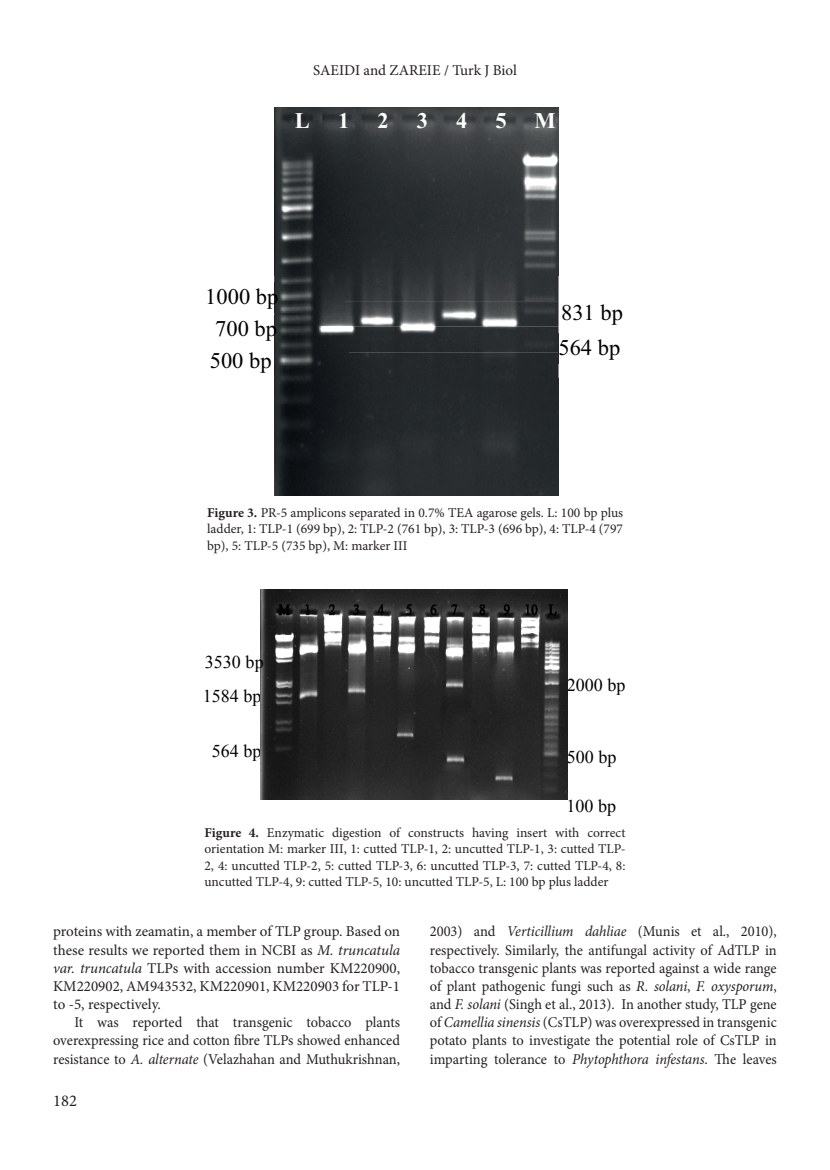
<style>
.page{position:relative;width:830px;height:1170px;background:#fff}
.page>*{position:absolute;margin:0;border:0;box-sizing:border-box;transform-origin:0 0}
.t1{font:22.5px/32.4px "Times New Roman";color:#000001;text-align:center}
.t2{font:700 22.5px "Times New Roman";color:#fff}
.t3{font:18px "Times New Roman";color:#000}
.t4{font:16.5px "Minion Pro";color:#231f20}
.t5{font:15px/18.1px "Minion Pro";color:#231f20;text-align:justify;scale:.96 1}
.t6{font:15px/18.1px "Minion Pro";color:#231f20;text-align:justify}
.t7{font:13.5px/16.5px "Minion Pro";color:#231f20;text-align:justify}
.s1{font-weight:700}
.s2{font-style:italic}
</style>
<div class="page">
<img style="left:274px;top:144px;width:284px;height:352px">
<img style="left:274px;top:107px;width:285px;height:37px">
<img style="left:274px;top:283px;width:70px;height:29px">
<img style="left:274px;top:315px;width:80px;height:30px">
<svg style="left:558px;top:334px;width:1px;height:29px"></svg>
<img style="left:567px;top:746px;width:1px;height:21px">
<img style="left:567px;top:674px;width:1px;height:20px">
<img style="left:260px;top:740px;width:1px;height:20px">
<img style="left:260px;top:685px;width:1px;height:20px">
<img style="left:261px;top:589px;width:306px;height:210px">
<img style="left:260px;top:651px;width:24px;height:21px">
<p class="t6" style="left:313px;top:61px;width:205px">SAEIDI and ZAREIE / Turk J Biol</p>
<p class="t2" style="left:295px;top:105px;width:16px">L</p>
<p class="t2" style="left:338px;top:105px;width:52px">1 2</p>
<p class="t2" style="left:416px;top:105px;width:13px">3</p>
<p class="t2" style="left:456px;top:105px;width:101px">4 5 M</p>
<p class="t1" style="left:205px;top:280px;width:75px">1000 bp<br>700 bp</p>
<p class="t1" style="left:210px;top:343px;width:63px">500 bp</p>
<p class="t1" style="left:561px;top:296px;width:63px">831 bp</p>
<p class="t1" style="left:558px;top:331px;width:63px">564 bp</p>
<p class="t7" style="left:207px;top:504px;width:417px"><span class="s1">Figure 3.</span> PR-5 amplicons separated in 0.7% TEA agarose gels. L: 100 bp plus ladder, 1: TLP-1 (699 bp), 2: TLP-2 (761 bp), 3: TLP-3 (696 bp), 4: TLP-4 (797 bp), 5: TLP-5 (735 bp), M: marker III</p>
<p class="t3" style="left:205px;top:649px;width:60px">3530 bp</p>
<p class="t3" style="left:203px;top:683px;width:60px">1584 bp</p>
<p class="t3" style="left:212px;top:738px;width:51px">564 bp</p>
<p class="t3" style="left:566px;top:672px;width:60px">2000 bp</p>
<p class="t3" style="left:566px;top:745px;width:51px">500 bp</p>
<p class="t3" style="left:566px;top:793px;width:51px">100 bp</p>
<p class="t7" style="left:204px;top:824px;width:422px"><span class="s1">Figure 4.</span> Enzymatic digestion of constructs having insert with correct orientation M: marker III, 1: cutted TLP-1, 2: uncutted TLP-1, 3: cutted TLP-2, 4: uncutted TLP-2, 5: cutted TLP-3, 6: uncutted TLP-3, 7: cutted TLP-4, 8: uncutted TLP-4, 9: cutted TLP-5, 10: uncutted TLP-5, L: 100 bp plus ladder</p>
<p class="t6" style="left:53px;top:922px;width:348px">proteins with zeamatin, a member of TLP group. Based on these results we reported them in NCBI as <span class="s2">M. truncatula var. truncatula</span> TLPs with accession number KM220900, KM220902, AM943532, KM220901, KM220903 for TLP-1 to -5, respectively.</p>
<p class="t5" style="left:53px;top:1013px;width:363px;text-indent:21px">It was reported that transgenic tobacco plants overexpressing rice and cotton fibre TLPs showed enhanced resistance to <span class="s2">A. alternate</span> (Velazhahan and Muthukrishnan,</p>
<p class="t4" style="left:53px;top:1089px;width:25px">182</p>
<p class="t5" style="left:429px;top:922px;width:362px">2003) and <span class="s2">Verticillium dahliae</span> (Munis et al., 2010), respectively. Similarly, the antifungal activity of AdTLP in tobacco transgenic plants was reported against a wide range of plant pathogenic fungi such as <span class="s2">R. solani</span>, <span class="s2">F. oxysporum</span>, and <span class="s2">F. solani</span> (Singh et al., 2013). In another study, TLP gene of <span class="s2">Camellia sinensis</span> (CsTLP) was overexpressed in transgenic potato plants to investigate the potential role of CsTLP in imparting tolerance to <span class="s2">Phytophthora infestans</span>. The leaves</p>
</div>
